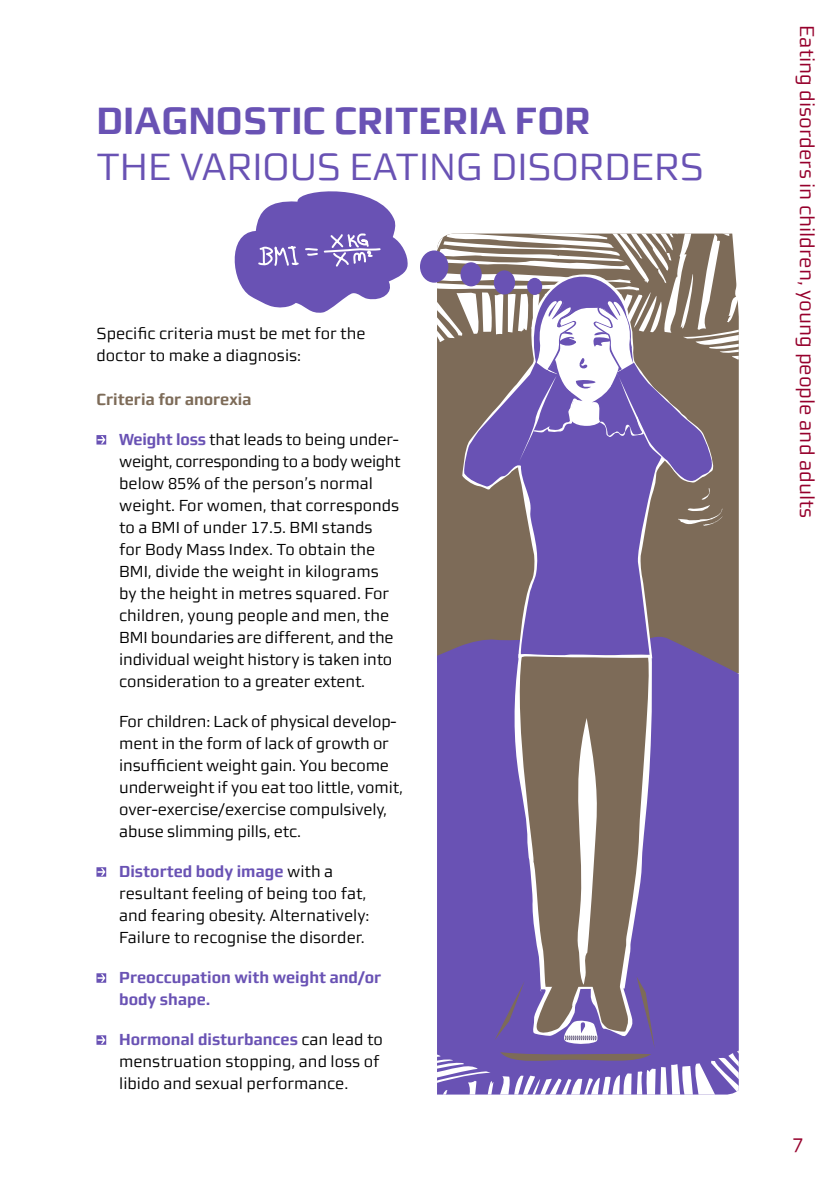
<style>
.page{position:relative;width:840px;height:1191px;background:#fff}
.page>*{position:absolute;margin:0;border:0;box-sizing:border-box;transform-origin:0 0}
.t1{font:38px "midtsans";color:#6952b4}
.t2{font:700 38px "midtsans";color:#6952b4}
.t3{font:20px "midtsans";color:#96002c}
.t4{font:16px/22px "midtsans";color:#000}
.t5{font:700 16px/22px "midtsans";color:#6952b4}
.t6{font:700 16px "midtsans";color:#7d6b58}
.s1{font-weight:700;color:#6952b4}
</style>
<div class="page">
<div style="left:437px;top:473px;width:301px;height:160px;background:#7d6b58"></div>
<svg style="left:437px;top:633px;width:301px;height:51px;background:#6e589e"></svg>
<svg style="left:712px;top:487px;width:10px;height:39px"></svg>
<svg style="left:463px;top:473px;width:249px;height:184px;background:#76628b"></svg>
<svg style="left:512px;top:654px;width:139px;height:30px;background:#817062"></svg>
<svg style="left:437px;top:684px;width:301px;height:410px;background:#7b67a2"></svg>
<svg style="left:518px;top:653px;width:134px;height:5px"></svg>
<svg style="left:437px;top:233px;width:301px;height:240px"></svg>
<div style="left:420px;top:250px;width:28px;height:33px;background:#6952b4;border-radius:50%"></div>
<div style="left:460px;top:262px;width:21px;height:24px;background:#6952b4;border-radius:50%"></div>
<div style="left:493px;top:270px;width:21px;height:24px;background:#6952b4;border-radius:50%"></div>
<div style="left:527px;top:278px;width:15px;height:17px;background:#6952b4;border-radius:50%"></div>
<svg style="left:234px;top:191px;width:174px;height:122px"></svg>
<svg style="left:96px;top:435px;width:10px;height:9px"></svg>
<svg style="left:96px;top:867px;width:10px;height:9px"></svg>
<svg style="left:96px;top:973px;width:10px;height:9px"></svg>
<svg style="left:96px;top:1035px;width:10px;height:9px"></svg>
<h1 class="t2" style="left:96px;top:99px;width:495px">Diagnostic criteria for</h1>
<h1 class="t1" style="left:96px;top:145px;width:580px">the various eating disorders</h1>
<p class="t4" style="left:96px;top:322px;width:270px">Specific criteria must be met for the doctor to make a diagnosis:</p>
<p class="t6" style="left:96px;top:390px;width:157px">Criteria for anorexia</p>
<p class="t4" style="left:119px;top:428px;width:283px"><span class="s1">Weight loss</span> that leads to being under&shy;weight, corresponding to a body weight below 85% of the person’s normal weight. For women, that corresponds to a BMI of under 17.5. BMI stands<br>for Body Mass Index. To obtain the BMI, divide the weight in kilograms<br>by the height in metres squared. For children, young people and men, the BMI boundaries are different, and the individual weight history is taken into consideration to a greater extent.</p>
<p class="t4" style="left:119px;top:710px;width:285px">For children: Lack of physical develop&shy;ment in the form of lack of growth or insufficient weight gain. You become underweight if you eat too little, vomit, over-exercise/exercise compulsively, abuse slimming pills, etc.</p>
<p class="t4" style="left:119px;top:860px;width:251px"><span class="s1">Distorted body image</span> with a resultant feeling of being too fat, and fearing obesity. Alternatively:<br>Failure to recognise the disorder.</p>
<p class="t5" style="left:119px;top:966px;width:263px">Preoccupation with weight and/or body shape.</p>
<p class="t4" style="left:119px;top:1028px;width:265px"><span class="s1">Hormonal disturbances</span> can lead to menstruation stopping, and loss of libido and sexual performance.</p>
<p class="t3" style="left:818px;top:25px;width:495px;rotate:90deg">Eating disorders in children, young people and adults</p>
<p class="t3" style="left:791px;top:1133px;width:13px">7</p>
</div>
